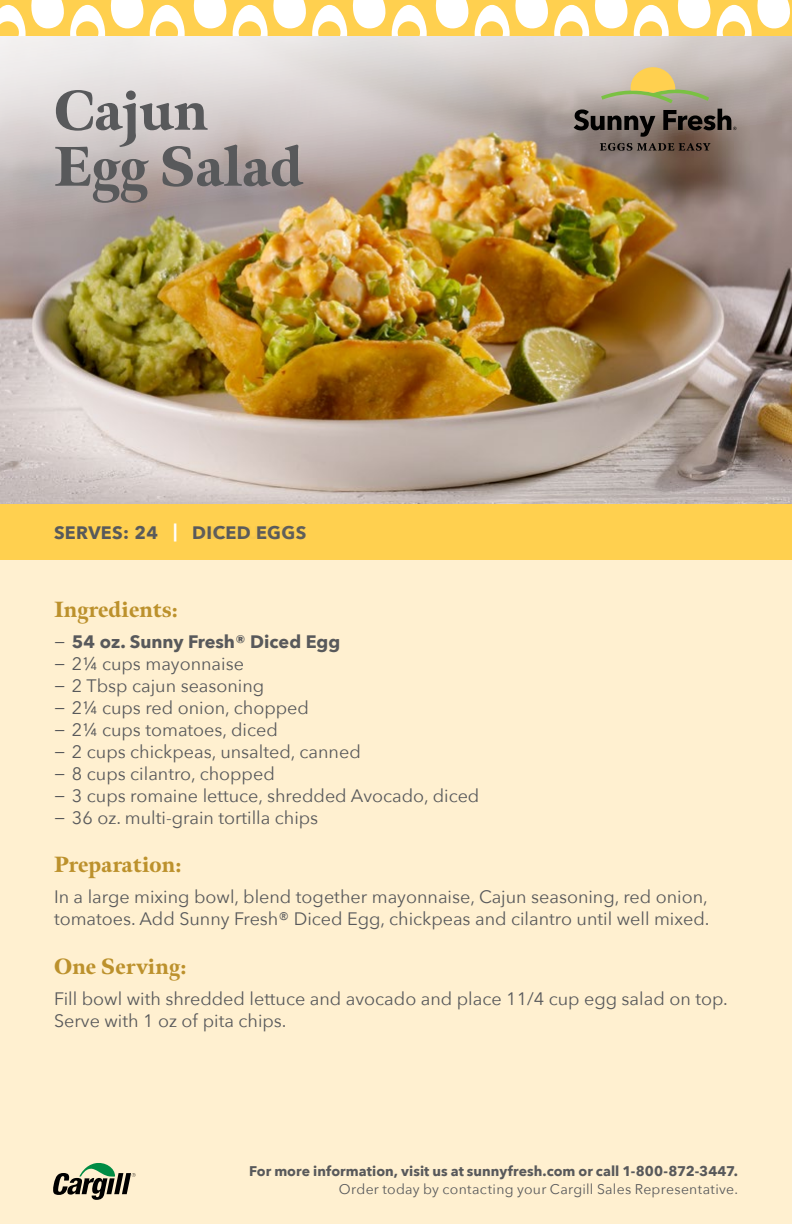
<style>
.page{position:relative;width:792px;height:1224px;background:#fff}
.page>*{position:absolute;margin:0;border:0;box-sizing:border-box;transform-origin:0 0}
.t1{font:900 56px/56px "Meno Display";color:#58595b}
.t2{font:900 22px "Meno Display";letter-spacing:.01em;color:#bc912c}
.t3{font:18px/22px "Avenir Next";color:#58595b}
.t4{font:700 18px "Avenir Next";letter-spacing:.02em;color:#58595b}
.t5{font:700 14px "Avenir Next";letter-spacing:.005em;color:#58595b}
.t6{font:14px "Avenir Next";letter-spacing:.02em;color:#58595b}
.s1{color:#fff}
.s2{font-family:"Avenir Next LT Pro"}
.s3{font-weight:700}
</style>
<div class="page">
<div style="left:0;top:504px;width:792px;height:720px;background:#fff0d0"></div>
<img style="left:0;top:36px;width:792px;height:468px">
<div style="left:0;top:0;width:792px;height:36px;background:#ffd04f"></div>
<svg style="left:0;top:0;width:185px;height:36px"></svg>
<svg style="left:193px;top:0;width:234px;height:36px"></svg>
<svg style="left:435px;top:0;width:234px;height:36px"></svg>
<svg style="left:677px;top:0;width:113px;height:36px"></svg>
<div style="left:0;top:504px;width:792px;height:55px;background:#ffd04f"></div>
<svg style="left:600px;top:143px;width:111px;height:8px"></svg>
<svg style="left:601px;top:64px;width:108px;height:39px;background:#c6bd93"></svg>
<svg style="left:574px;top:109px;width:81px;height:28px;background:#615955"></svg>
<svg style="left:663px;top:109px;width:73px;height:21px;background:#524944"></svg>
<svg style="left:53px;top:1163px;width:83px;height:37px"></svg>
<h1 class="t1" style="left:54px;top:84px;width:250px">Cajun<br>Egg Salad</h1>
<p class="t4" style="left:54px;top:517px;width:231px">SERVES: 24 <span class="s1">|</span> PRODUCT</p>
<p class="t4" style="left:134px;top:517px;width:25px">50</p>
<p class="t4" style="left:192px;top:517px;width:116px">DICED EGGS</p>
<p class="t2" style="left:54px;top:595px;width:125px">Ingredients:</p>
<p class="t3" style="left:54px;top:630px;width:427px"><span class="s2">−</span> <span class="s3">54 oz. Sunny Fresh® Diced Egg<br></span><span class="s2">−</span> 2¼ cups mayonnaise<br><span class="s2">−</span> 2 Tbsp cajun seasoning<br><span class="s2">−</span> 2¼ cups red onion, chopped<br><span class="s2">−</span> 2¼ cups tomatoes, diced<br><span class="s2">−</span> 2 cups chickpeas, unsalted, canned<br><span class="s2">−</span> 8 cups cilantro, chopped<br><span class="s2">−</span> 3 cups romaine lettuce, shredded Avocado, diced <span class="s2">−</span> 36 oz. multi-grain tortilla chips</p>
<p class="t2" style="left:54px;top:851px;width:129px">Preparation:</p>
<p class="t3" style="left:54px;top:885px;width:657px">In a large mixing bowl, blend together mayonnaise, Cajun seasoning, red onion, tomatoes. Add Sunny Fresh® Diced Egg, chickpeas and cilantro until well mixed.</p>
<p class="t2" style="left:54px;top:952px;width:134px">One Serving:</p>
<p class="t3" style="left:54px;top:987px;width:675px">Fill bowl with shredded lettuce and avocado and place 11/4 cup egg salad on top.<br>Serve with 1 oz of pita chips.</p>
<p class="t5" style="left:249px;top:1159px;width:490px">For more information, visit us at sunnyfresh.com or call 1-800-872-3447.</p>
<p class="t6" style="left:339px;top:1177px;width:401px">Order today by contacting your Cargill Sales Representative.</p>
</div>
